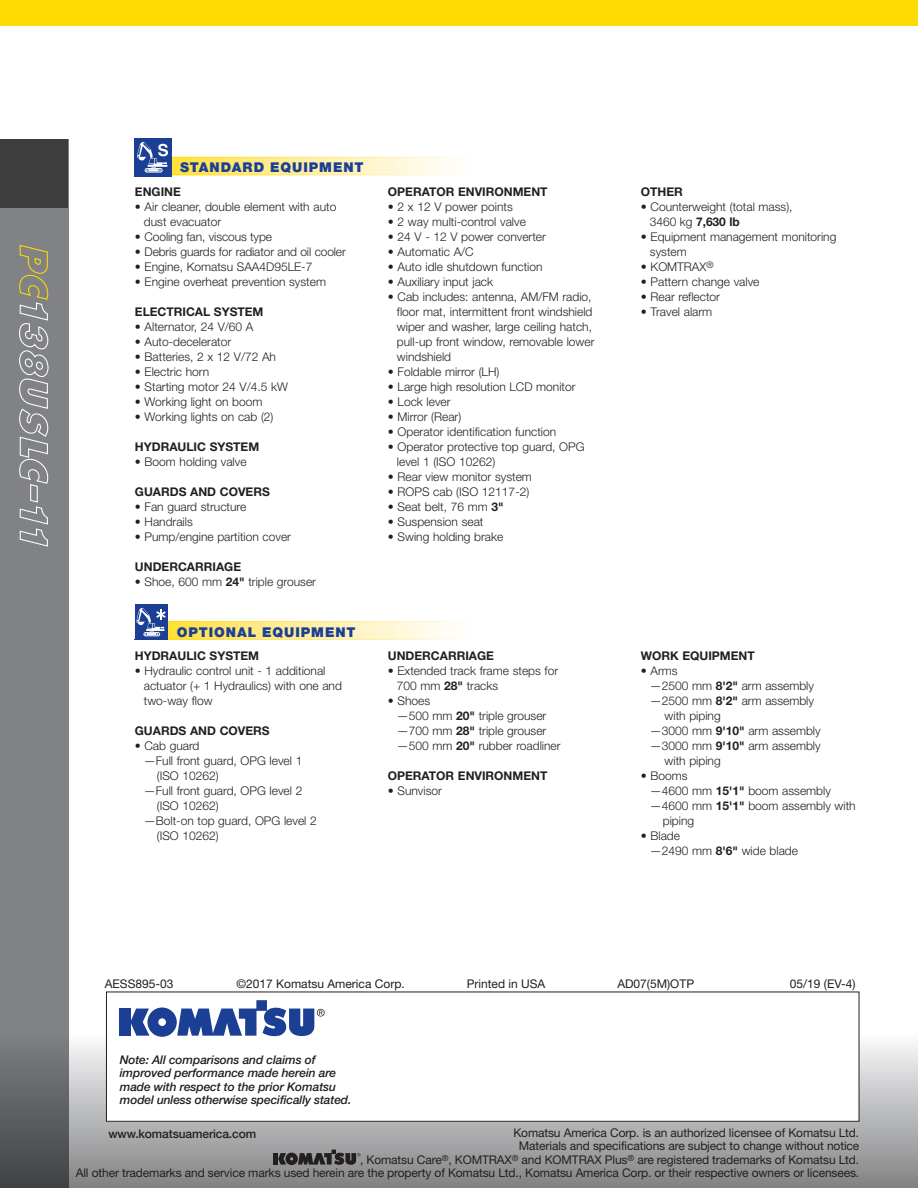
<style>
.page{position:relative;width:918px;height:1188px;background:#fff}
.page>*{position:absolute;margin:0;border:0;box-sizing:border-box;transform-origin:0 0}
.t1{font:900 13.5px "Helvetica Neue";letter-spacing:.07em;color:#1b3f94}
.t2{font:300 12px/15px "Helvetica Neue";color:#231f20}
.t3{font:12px/13.5px "Helvetica Neue";letter-spacing:-.01em;color:#231f20;text-align:right}
.t4{font:700 12px "Helvetica Neue";color:#231f20}
.t5{font:italic 500 12px/13.5px "Helvetica Neue";letter-spacing:-.01em;color:#231f20}
.t6{font:500 12px "Helvetica Neue";letter-spacing:-.01em;color:#231f20}
.s1{font-weight:700}
</style>
<div class="page">
<div style="left:0;top:0;width:918px;height:25px;background:#ffdc01"></div>
<div style="left:0;top:1034px;width:918px;height:154px;background:linear-gradient(to bottom,#f6f7f9,#838384)"></div>
<div style="left:273px;top:1153px;width:5px;height:12px;background:#231f20"></div>
<svg style="left:278px;top:1150px;width:82px;height:15px"></svg>
<div style="left:106px;top:992px;width:753px;height:129px;background:#fff"></div>
<div style="left:106px;top:992px;width:753px;height:130px;border:1px solid #231f20"></div>
<svg style="left:0;top:207px;width:68px;height:981px;background:#797b7e"></svg>
<div style="left:0;top:139px;width:68px;height:68px;background:#3d3d3e"></div>
<svg style="left:18px;top:244px;width:31px;height:303px;background:#91928f"></svg>
<div style="left:119px;top:1009px;width:11px;height:27px;background:#1b3f94"></div>
<svg style="left:130px;top:1000px;width:195px;height:37px"></svg>
<svg style="left:171px;top:159px;width:276px;height:14px;background:#fdeea2"></svg>
<div style="left:135px;top:157px;width:335px;height:18px;border:1px solid #fff"></div>
<div style="left:134px;top:138px;width:37px;height:39px;background:#1b3f94"></div>
<div style="left:145px;top:168px;width:17px;height:4px;border:1px solid #fff;border-radius:2px"></div>
<svg style="left:137px;top:142px;width:31px;height:29px"></svg>
<svg style="left:168px;top:623px;width:279px;height:15px;background:#feeea0"></svg>
<div style="left:135px;top:621px;width:335px;height:19px;border:1px solid #fff"></div>
<div style="left:135px;top:604px;width:33px;height:36px;background:#1b3f94"></div>
<div style="left:144px;top:632px;width:16px;height:4px;border:1px solid #fff;border-radius:2px"></div>
<svg style="left:136px;top:608px;width:30px;height:27px"></svg>
<p class="t1" style="left:180px;top:159px;width:22px">STANDARD</p>
<p class="t1" style="left:270px;top:159px;width:37px">EQUIPMENT</p>
<p class="t4" style="left:135px;top:184px;width:47px">ENGINE</p>
<p class="t2" style="left:144px;top:199px;width:194px;text-indent:-9px">• Air cleaner, double element with auto dust evacuator</p>
<p class="t2" style="left:135px;top:229px;width:139px">• Cooling fan, viscous type</p>
<p class="t2" style="left:135px;top:244px;width:212px">• Debris guards for radiator and oil cooler</p>
<p class="t2" style="left:135px;top:259px;width:179px">• Engine, Komatsu SAA4D95LE-7</p>
<p class="t2" style="left:135px;top:274px;width:193px">• Engine overheat prevention system</p>
<p class="t4" style="left:135px;top:304px;width:130px">ELECTRICAL SYSTEM</p>
<p class="t2" style="left:135px;top:319px;width:120px">• Alternator, 24 V/60 A</p>
<p class="t2" style="left:135px;top:334px;width:98px">• Auto-decelerator</p>
<p class="t2" style="left:135px;top:349px;width:143px">• Batteries, 2 x 12 V/72 Ah</p>
<p class="t2" style="left:135px;top:364px;width:76px">• Electric horn</p>
<p class="t2" style="left:135px;top:379px;width:155px">• Starting motor 24 V/4.5 kW</p>
<p class="t2" style="left:135px;top:394px;width:129px">• Working light on boom</p>
<p class="t2" style="left:135px;top:409px;width:140px">• Working lights on cab (2)</p>
<p class="t4" style="left:135px;top:439px;width:126px">HYDRAULIC SYSTEM</p>
<p class="t2" style="left:135px;top:454px;width:113px">• Boom holding valve</p>
<p class="t4" style="left:135px;top:484px;width:136px">GUARDS AND COVERS</p>
<p class="t2" style="left:135px;top:499px;width:113px">• Fan guard structure</p>
<p class="t2" style="left:135px;top:514px;width:59px">• Handrails</p>
<p class="t2" style="left:135px;top:529px;width:158px">• Pump/engine partition cover</p>
<p class="t4" style="left:135px;top:559px;width:108px">UNDERCARRIAGE</p>
<p class="t2" style="left:135px;top:574px;width:183px">• Shoe, 600 mm <span class="s1">24"</span> triple grouser</p>
<p class="t1" style="left:177px;top:624px;width:11px">OPTIONAL</p>
<p class="t1" style="left:262px;top:624px;width:37px">EQUIPMENT</p>
<p class="t4" style="left:135px;top:649px;width:126px">HYDRAULIC SYSTEM</p>
<p class="t2" style="left:144px;top:663px;width:200px;text-indent:-9px">• Hydraulic control unit - 1 additional actuator (+ 1 Hydraulics) with one and two-way flow</p>
<p class="t4" style="left:135px;top:724px;width:136px">GUARDS AND COVERS</p>
<p class="t2" style="left:135px;top:738px;width:66px">• Cab guard</p>
<p class="t2" style="left:144px;top:753px;width:160px">—Full front guard, OPG level 1</p>
<p class="t2" style="left:157px;top:768px;width:63px">(ISO 10262)</p>
<p class="t2" style="left:144px;top:783px;width:160px">—Full front guard, OPG level 2</p>
<p class="t2" style="left:157px;top:798px;width:63px">(ISO 10262)</p>
<p class="t2" style="left:144px;top:813px;width:175px">—Bolt-on top guard, OPG level 2</p>
<p class="t2" style="left:157px;top:828px;width:63px">(ISO 10262)</p>
<p class="t4" style="left:388px;top:184px;width:161px">OPERATOR ENVIRONMENT</p>
<p class="t2" style="left:388px;top:199px;width:126px">• 2 x 12 V power points</p>
<p class="t2" style="left:388px;top:214px;width:140px">• 2 way multi-control valve</p>
<p class="t2" style="left:388px;top:229px;width:159px">• 24 V - 12 V power converter</p>
<p class="t2" style="left:388px;top:244px;width:87px">• Automatic A/C</p>
<p class="t2" style="left:388px;top:259px;width:156px">• Auto idle shutdown function</p>
<p class="t2" style="left:388px;top:274px;width:107px">• Auxiliary input jack</p>
<p class="t2" style="left:397px;top:289px;width:199px;text-indent:-9px">• Cab includes: antenna, AM/FM radio, floor mat, intermittent front windshield wiper and washer, large ceiling hatch, pull-up front window, removable lower windshield</p>
<p class="t2" style="left:388px;top:364px;width:113px">• Foldable mirror (LH)</p>
<p class="t2" style="left:388px;top:379px;width:189px">• Large high resolution LCD monitor</p>
<p class="t2" style="left:388px;top:394px;width:64px">• Lock lever</p>
<p class="t2" style="left:388px;top:409px;width:75px">• Mirror (Rear)</p>
<p class="t2" style="left:388px;top:424px;width:170px">• Operator identification function</p>
<p class="t2" style="left:397px;top:439px;width:189px;text-indent:-9px">• Operator protective top guard, OPG level 1 (ISO 10262)</p>
<p class="t2" style="left:388px;top:469px;width:146px">• Rear view monitor system</p>
<p class="t2" style="left:388px;top:484px;width:143px">• ROPS cab (ISO 12117-2)</p>
<p class="t2" style="left:388px;top:499px;width:117px">• Seat belt, 76 mm <span class="s1">3"</span></p>
<p class="t2" style="left:388px;top:514px;width:97px">• Suspension seat</p>
<p class="t2" style="left:388px;top:529px;width:117px">• Swing holding brake</p>
<p class="t4" style="left:388px;top:649px;width:108px">UNDERCARRIAGE</p>
<p class="t2" style="left:397px;top:663px;width:163px;text-indent:-9px">• Extended track frame steps for<br>700 mm <span class="s1">28"</span> tracks</p>
<p class="t2" style="left:397px;top:693px;width:165px;text-indent:-9px">• Shoes<br>—500 mm <span class="s1">20"</span> triple grouser —700 mm <span class="s1">28"</span> triple grouser —500 mm <span class="s1">20"</span> rubber roadliner</p>
<p class="t4" style="left:388px;top:769px;width:161px">OPERATOR ENVIRONMENT</p>
<p class="t2" style="left:388px;top:783px;width:56px">• Sunvisor</p>
<p class="t4" style="left:641px;top:184px;width:43px">OTHER</p>
<p class="t2" style="left:650px;top:199px;width:144px;text-indent:-9px">• Counterweight (total mass),<br>3460 kg <span class="s1">7,630 lb</span></p>
<p class="t2" style="left:650px;top:229px;width:188px;text-indent:-9px">• Equipment management monitoring system</p>
<p class="t2" style="left:641px;top:259px;width:74px">• KOMTRAX<sup>®</sup></p>
<p class="t2" style="left:641px;top:274px;width:120px">• Pattern change valve</p>
<p class="t2" style="left:641px;top:289px;width:81px">• Rear reflector</p>
<p class="t2" style="left:641px;top:304px;width:73px">• Travel alarm</p>
<p class="t4" style="left:641px;top:649px;width:116px">WORK EQUIPMENT</p>
<p class="t2" style="left:641px;top:663px;width:38px">• Arms</p>
<p class="t2" style="left:650px;top:678px;width:166px">—2500 mm <span class="s1">8'2"</span> arm assembly</p>
<p class="t2" style="left:650px;top:693px;width:166px">—2500 mm <span class="s1">8'2"</span> arm assembly</p>
<p class="t2" style="left:665px;top:708px;width:58px">with piping</p>
<p class="t2" style="left:650px;top:723px;width:172px">—3000 mm <span class="s1">9'10"</span> arm assembly</p>
<p class="t2" style="left:650px;top:738px;width:172px">—3000 mm <span class="s1">9'10"</span> arm assembly</p>
<p class="t2" style="left:665px;top:753px;width:58px">with piping</p>
<p class="t2" style="left:641px;top:768px;width:48px">• Booms</p>
<p class="t2" style="left:650px;top:783px;width:183px">—4600 mm <span class="s1">15'1"</span> boom assembly</p>
<p class="t2" style="left:650px;top:798px;width:207px">—4600 mm <span class="s1">15'1"</span> boom assembly with</p>
<p class="t2" style="left:663px;top:813px;width:33px">piping</p>
<p class="t2" style="left:650px;top:828px;width:150px;text-indent:-9px">• Blade<br>—2490 mm <span class="s1">8'6"</span> wide blade</p>
<p class="t3" style="left:105px;top:977px;width:70px">AESS895-03</p>
<p class="t3" style="left:790px;top:977px;width:67px">05/19 (EV-4)</p>
<p class="t3" style="left:237px;top:977px;width:170px">©2017 Komatsu America Corp.</p>
<p class="t3" style="left:467px;top:977px;width:80px">Printed in USA</p>
<p class="t3" style="left:617px;top:977px;width:78px">AD07(5M)OTP</p>
<p class="t5" style="left:120px;top:1052px;width:233px">Note: All comparisons and claims of improved performance made herein are made with respect to the prior Komatsu model unless otherwise specifically stated.</p>
<p class="t3" style="left:76px;top:1126px;width:785px">Komatsu America Corp. is an authorized licensee of Komatsu Ltd.<br>Materials and specifications are subject to change without notice<br>, Komatsu Care<sup>®</sup>, KOMTRAX<sup>®</sup> and KOMTRAX Plus<sup>®</sup> are registered trademarks of Komatsu Ltd.<br>All other trademarks and service marks used herein are the property of Komatsu Ltd., Komatsu America Corp. or their respective owners or licensees.</p>
<p class="t6" style="left:108px;top:1127px;width:149px">www.komatsuamerica.com</p>
</div>
